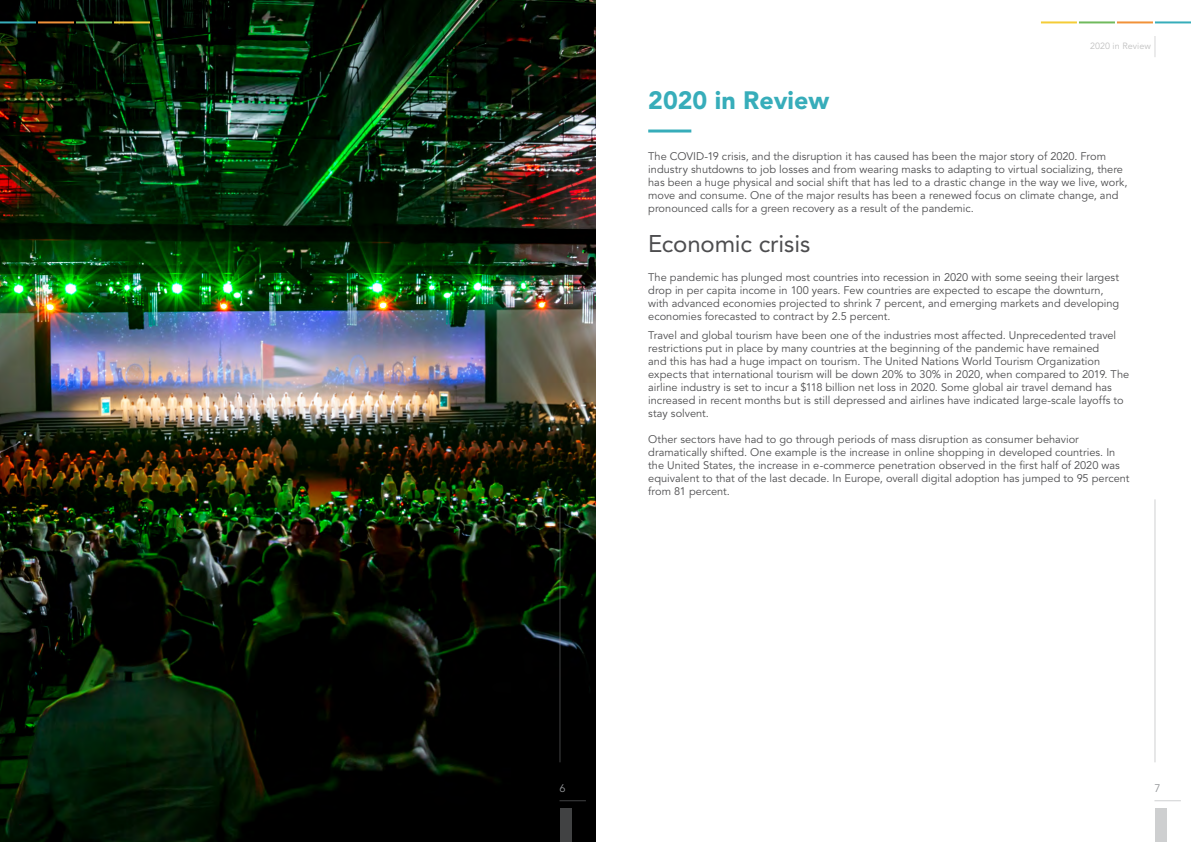
<style>
.page{position:relative;width:1191px;height:842px;background:#fff}
.page>*{position:absolute;margin:0;border:0;box-sizing:border-box;transform-origin:0 0}
.Head-Head{font:900 25px "Avenir LT Std";color:#37adba}
.Sub-Headline_Body{font:24px "Avenir LT Std";letter-spacing:-.005em;color:#4d4d4f}
.Body_Text_1{font:11px/13px "Avenir LT Std";color:#4d4d4f}
.Sub-Headline_Body-2{font:11px/13px "Avenir LT Std";color:#4d4d4f}
.t1{font:11px "Avenir LT Std";color:#939598}
.Quotation_12{font:9px "Avenir LT Std";letter-spacing:.005em;color:#c1c1c1}
</style>
<div class="page">
<img style="left:0;top:0;width:595px;height:842px">
<hr style="left:0;top:21px;width:36px;height:2px;background:#37adba">
<hr style="left:76px;top:21px;width:36px;height:2px;background:#70ba5d">
<hr style="left:38px;top:21px;width:36px;height:2px;background:#f19239">
<hr style="left:114px;top:21px;width:36px;height:2px;background:#f4cc37">
<hr style="left:1041px;top:21px;width:36px;height:2px;background:#f4cc37">
<hr style="left:1117px;top:21px;width:36px;height:2px;background:#f19239">
<hr style="left:1079px;top:21px;width:36px;height:2px;background:#70ba5d">
<hr style="left:1155px;top:21px;width:36px;height:2px;background:#37adba">
<hr style="left:648px;top:130px;width:43px;height:3px;background:#37adba">
<svg style="left:1154px;top:36px;width:1px;height:21px"></svg>
<hr style="left:559px;top:499px;width:1px;height:263px;background:#939598">
<div style="left:560px;top:808px;width:11px;height:33px;background:#414243"></div>
<svg style="left:559px;top:800px;width:27px;height:1px"></svg>
<hr style="left:1154px;top:499px;width:1px;height:263px;background:#939598">
<div style="left:1155px;top:808px;width:11px;height:33px;background:#cecfd0"></div>
<svg style="left:1154px;top:800px;width:26px;height:1px"></svg>
<p class="Head-Head" style="left:648px;top:85px;width:182px">2020 in Review</p>
<p class="Quotation_12" style="left:1090px;top:41px;width:62px">2020 in Review</p>
<p class="Body_Text_1" style="left:648px;top:150px;width:481px">The COVID-19 crisis, and the disruption it has caused has been the major story of 2020. From industry shutdowns to job losses and from wearing masks to adapting to virtual socializing, there has been a huge physical and social shift that has led to a drastic change in the way we live, work, move and consume. One of the major results has been a renewed focus on climate change, and pronounced calls for a green recovery as a result of the pandemic.</p>
<p class="Sub-Headline_Body" style="left:648px;top:230px;width:163px">Economic crisis</p>
<p class="Sub-Headline_Body-2" style="left:648px;top:271px;width:472px">The pandemic has plunged most countries into recession in 2020 with some seeing their largest drop in per capita income in 100 years. Few countries are expected to escape the downturn, with advanced economies projected to shrink 7 percent, and emerging markets and developing economies forecasted to contract by 2.5 percent.</p>
<p class="Body_Text_1" style="left:648px;top:329px;width:482px">Travel and global tourism have been one of the industries most affected. Unprecedented travel restrictions put in place by many countries at the beginning of the pandemic have remained<br>and this has had a huge impact on tourism. The United Nations World Tourism Organization expects that international tourism will be down 20% to 30% in 2020, when compared to 2019. The airline industry is set to incur a $118 billion net loss in 2020. Some global air travel demand has increased in recent months but is still depressed and airlines have indicated large-scale layoffs to stay solvent.</p>
<p class="Body_Text_1" style="left:648px;top:433px;width:483px">Other sectors have had to go through periods of mass disruption as consumer behavior dramatically shifted. One example is the increase in online shopping in developed countries. In the United States, the increase in e-commerce penetration observed in the first half of 2020 was equivalent to that of the last decade. In Europe, overall digital adoption has jumped to 95 percent from 81 percent.</p>
<p class="t1" style="left:559px;top:782px;width:8px">6</p>
<p class="t1" style="left:1154px;top:782px;width:8px">7</p>
</div>
